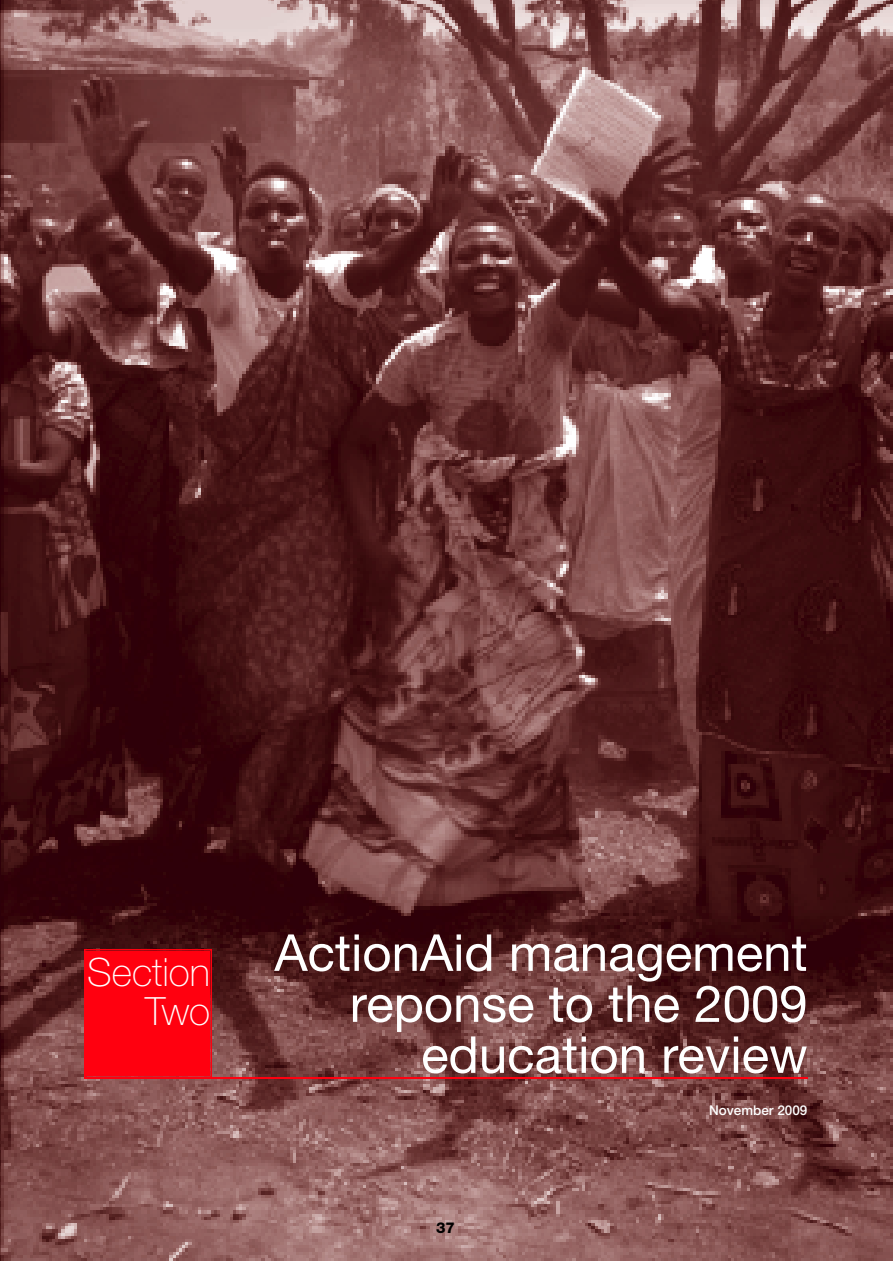
<style>
.page{position:relative;width:893px;height:1263px;background:#fff}
.page>*{position:absolute;margin:0;border:0;box-sizing:border-box;transform-origin:0 0}
.t1{font:51px/51px "Helvetica Neue";color:#fff;text-align:right}
.t2{font:100 39px/39px "Helvetica Neue";color:#fff;text-align:right}
.t3{font:800 15px "Helvetica Neue";color:#000}
.t4{font:500 13.5px "Helvetica Neue";color:#fff}
</style>
<div class="page">
<img style="left:0;top:0;width:892px;height:1261px">
<div style="left:84px;top:950px;width:128px;height:127px;background:#ff000f"></div>
<hr style="left:84px;top:1077px;width:723px;height:1px;background:#ff000f">
<p class="t2" style="left:87px;top:956px;width:124px">Section<br>Two</p>
<p class="t1" style="left:274px;top:932px;width:534px">ActionAid management reponse to the 2009 education review</p>
<p class="t3" style="left:436px;top:1222px;width:20px">37</p>
<p class="t4" style="left:709px;top:1105px;width:100px">November 2009</p>
</div>
